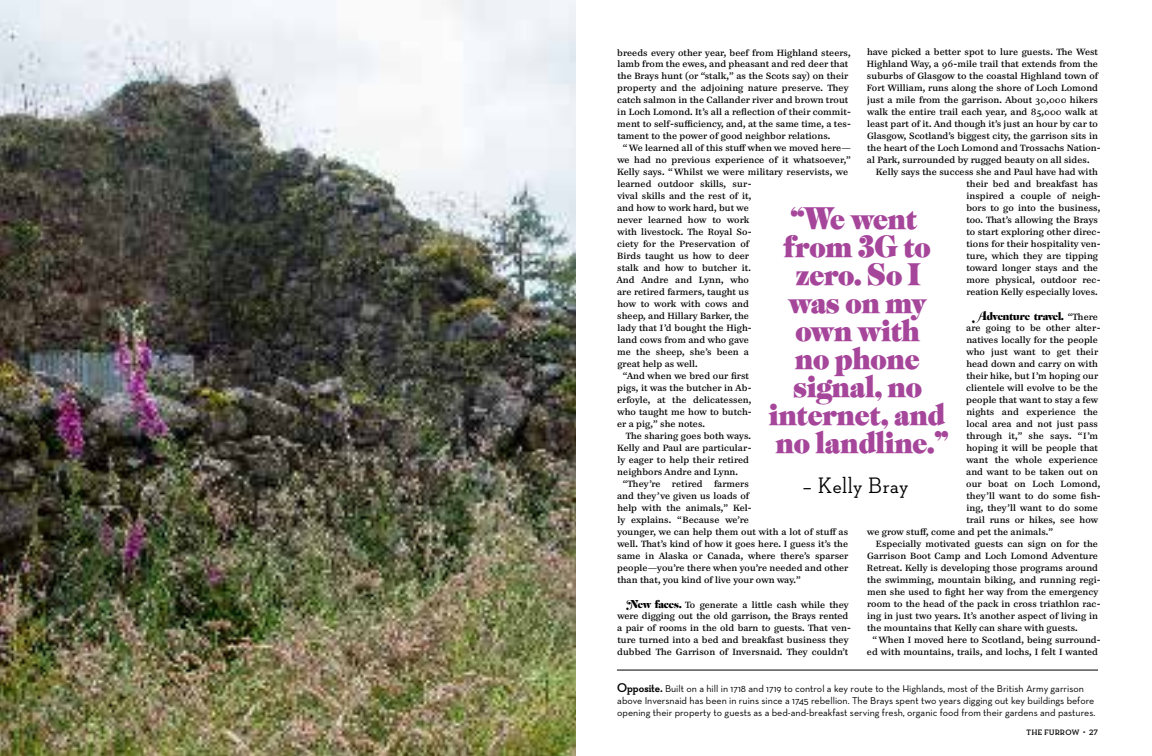
<style>
.page{position:relative;width:1152px;height:756px;background:#fff}
.page>*{position:absolute;margin:0;border:0;box-sizing:border-box;transform-origin:0 0}
.t1{font:35px/28px "PL Benguiat Caslon Outline";letter-spacing:.02em;color:#a6469b;text-align:center}
.t2{font:500 22.8px "Neutraface Slab Display";letter-spacing:.04em;color:#000}
.t3{font:13px "PL Benguiat Caslon";letter-spacing:-.015em;color:#000}
.t4{font:10px/12px "Neutraface Text";color:#000}
.t5{font:9px/12px "Paperback 9";letter-spacing:.01em;color:#000}
.t6{font:700 8px "Neutraface Slab Display";letter-spacing:.07em;color:#000}
.s1{font-family:"Paperback 9";font-size:9px}
.s2{font-family:"PL Benguiat Caslon";font-size:13px}
.s3{font-family:"Neutraface Slab Display";font-weight:700;font-size:13px}
.s4{font-size:10px}
</style>
<div class="page">
<img style="left:0;top:0;width:576px;height:756px">
<hr style="left:617px;top:670px;width:481px;height:1px;background:#000">
<p class="t5" style="left:617px;top:46px;width:235px">breeds every other year, beef from Highland steers, lamb from the ewes, and pheasant and red deer that the Brays hunt (or “stalk,” as the Scots say) on their property and the adjoining nature preserve. They catch salmon in the Callander river and brown trout in Loch Lomond. It’s all a reflection of their commit&shy;ment to self-sufficiency, and, at the same time, a tes&shy;tament to the power of good neighbor relations.</p>
<p class="t5" style="left:623px;top:142px;width:229px">“ We learned all of this stuff when we moved here—</p>
<p class="t5" style="left:617px;top:154px;width:235px">we had no previous experience of it whatsoever,”</p>
<p class="t5" style="left:617px;top:166px;width:232px">Kelly says. “ Whilst we were military reservists, we</p>
<p class="t5" style="left:617px;top:178px;width:136px">learned outdoor skills, sur-</p>
<p class="t5" style="left:617px;top:190px;width:135px">vival skills and the rest of it,</p>
<p class="t5" style="left:617px;top:202px;width:133px">and how to work hard, but we</p>
<p class="t5" style="left:617px;top:214px;width:133px">never learned how to work</p>
<p class="t5" style="left:617px;top:226px;width:136px">with livestock. The Royal So-</p>
<p class="t5" style="left:617px;top:238px;width:133px">ciety for the Preservation of</p>
<p class="t5" style="left:617px;top:250px;width:133px">Birds taught us how to deer</p>
<p class="t5" style="left:617px;top:262px;width:135px">stalk and how to butcher it.</p>
<p class="t5" style="left:617px;top:274px;width:134px">And Andre and Lynn, who</p>
<p class="t5" style="left:617px;top:286px;width:133px">are retired farmers, taught us</p>
<p class="t5" style="left:617px;top:298px;width:133px">how to work with cows and</p>
<p class="t5" style="left:617px;top:310px;width:133px">sheep, and Hillary Barker, the</p>
<p class="t5" style="left:617px;top:322px;width:136px">lady that I’d bought the High-</p>
<p class="t5" style="left:617px;top:334px;width:133px">land cows from and who gave</p>
<p class="t5" style="left:617px;top:346px;width:133px">me the sheep, she’s been a</p>
<p class="t5" style="left:617px;top:358px;width:82px">great help as well.</p>
<p class="t5" style="left:623px;top:370px;width:128px">“And when we bred our first</p>
<p class="t5" style="left:617px;top:382px;width:136px">pigs, it was the butcher in Ab-</p>
<p class="t5" style="left:617px;top:394px;width:136px">erfoyle, at the delicatessen,</p>
<p class="t5" style="left:617px;top:406px;width:136px">who taught me how to butch-</p>
<p class="t5" style="left:617px;top:418px;width:89px">er a pig,” she notes.</p>
<p class="t5" style="left:626px;top:430px;width:127px">The sharing goes both ways.</p>
<p class="t5" style="left:617px;top:442px;width:136px">Kelly and Paul are particular-</p>
<p class="t5" style="left:617px;top:454px;width:133px">ly eager to help their retired</p>
<p class="t5" style="left:617px;top:466px;width:122px">neighbors Andre and Lynn.</p>
<p class="t5" style="left:623px;top:478px;width:39px">“They’re</p>
<p class="t5" style="left:672px;top:478px;width:32px">retired</p>
<p class="t5" style="left:867px;top:46px;width:235px">have picked a better spot to lure guests. The West Highland Way, a 96-mile trail that extends from the suburbs of Glasgow to the coastal Highland town of Fort William, runs along the shore of Loch Lomond just a mile from the garrison. About 30,000 hikers walk the entire trail each year, and 85,000 walk at least part of it. And though it’s just an hour by car to Glasgow, Scotland’s biggest city, the garrison sits in the heart of the Loch Lomond and Trossachs Nation&shy;al Park, surrounded by rugged beauty on all sides.</p>
<p class="t5" style="left:966px;top:166px;width:136px;text-indent:-90px">Kelly says the success she and Paul have had with their bed and breakfast has inspired a couple of neigh&shy;bors to go into the business, too. That’s allowing the Brays to start exploring other direc&shy;tions for their hospitality ven&shy;ture, which they are tipping toward longer stays and the more physical, outdoor rec&shy;reation Kelly especially loves.</p>
<h3 class="t3" style="left:974px;top:308px;width:125px">Adventure travel. <span class="s1">“There</span></h3>
<p class="t5" style="left:966px;top:322px;width:136px">are going to be other alter-</p>
<p class="t5" style="left:966px;top:334px;width:133px">natives locally for the people</p>
<p class="t5" style="left:966px;top:346px;width:133px">who just want to get their</p>
<p class="t5" style="left:966px;top:358px;width:133px">head down and carry on with</p>
<p class="t5" style="left:966px;top:370px;width:133px">their hike, but I’m hoping our</p>
<p class="t5" style="left:966px;top:382px;width:133px">clientele will evolve to be the</p>
<p class="t5" style="left:966px;top:394px;width:133px">people that want to stay a few</p>
<p class="t5" style="left:966px;top:406px;width:133px">nights and experience the</p>
<p class="t5" style="left:966px;top:418px;width:133px">local area and not just pass</p>
<p class="t5" style="left:966px;top:430px;width:133px">through it,” she says. “I’m</p>
<p class="t5" style="left:966px;top:442px;width:133px">hoping it will be people that</p>
<p class="t5" style="left:966px;top:454px;width:133px">want the whole experience</p>
<p class="t5" style="left:966px;top:466px;width:133px">and want to be taken out on</p>
<p class="t5" style="left:966px;top:478px;width:136px">our boat on Loch Lomond,</p>
<p class="t5" style="left:966px;top:490px;width:136px">they’ll want to do some fish-</p>
<p class="t5" style="left:966px;top:502px;width:133px">ing, they’ll want to do some</p>
<p class="t5" style="left:966px;top:514px;width:133px">trail runs or hikes, see how</p>
<p class="t5" style="left:867px;top:526px;width:188px">we grow stuff, come and pet the animals.”</p>
<p class="t5" style="left:876px;top:538px;width:223px">Especially motivated guests can sign on for the</p>
<p class="t5" style="left:867px;top:550px;width:232px">Garrison Boot Camp and Loch Lomond Adventure</p>
<p class="t5" style="left:867px;top:562px;width:233px">Retreat. Kelly is developing those programs around</p>
<p class="t5" style="left:867px;top:574px;width:235px">the swimming, mountain biking, and running regi-</p>
<p class="t5" style="left:867px;top:586px;width:233px">men she used to fight her way from the emergency</p>
<p class="t5" style="left:867px;top:598px;width:235px">room to the head of the pack in cross triathlon rac-</p>
<p class="t5" style="left:867px;top:610px;width:232px">ing in just two years. It’s another aspect of living in</p>
<p class="t5" style="left:867px;top:622px;width:212px">the mountains that Kelly can share with guests.</p>
<p class="t5" style="left:873px;top:634px;width:230px">“ When I moved here to Scotland, being surround-</p>
<p class="t5" style="left:867px;top:646px;width:233px">ed with mountains, trails, and lochs, I felt I wanted</p>
<h1 class="t1" style="left:769px;top:205px;width:181px">“We went from 3G to zero. So I was on my own with<br>no phone signal, no internet, and no landline.”</h1>
<h2 class="t2" style="left:803px;top:472px;width:107px">– Kelly Bray</h2>
<p class="t5" style="left:617px;top:478px;width:233px;text-indent:97px">farmers<br>and they’ve given us loads of<br>help with the animals,” Kel-<br>ly explains. “Because we’re<br>younger, we can help them out with a lot of stuff as well. That’s kind of how it goes here. I guess it’s the same in Alaska or Canada, where there’s sparser people—you’re there when you’re needed and other than that, you kind of live your own way.”</p>
<p class="t5" style="left:617px;top:598px;width:235px;text-indent:10px"><span class="s2">New faces.</span> To generate a little cash while they were digging out the old garrison, the Brays rented a pair of rooms in the old barn to guests. That ven&shy;ture turned into a bed and breakfast business they dubbed The Garrison of Inversnaid. They couldn’t</p>
<p class="t4" style="left:617px;top:682px;width:480px"><span class="s3">Opposite.</span> Built on a hill in 1718 and 1719 to control a key route to the Highlands, most of the British Army garrison above Inversnaid has been in ruins since a 1745 rebellion. The Brays spent two years digging out key buildings before opening their property to guests as a bed-and-breakfast serving fresh, organic food from their gardens and pastures.</p>
<p class="t6" style="left:1027px;top:728px;width:73px">THE FURROW <span class="s4">˚</span> 27</p>
</div>
